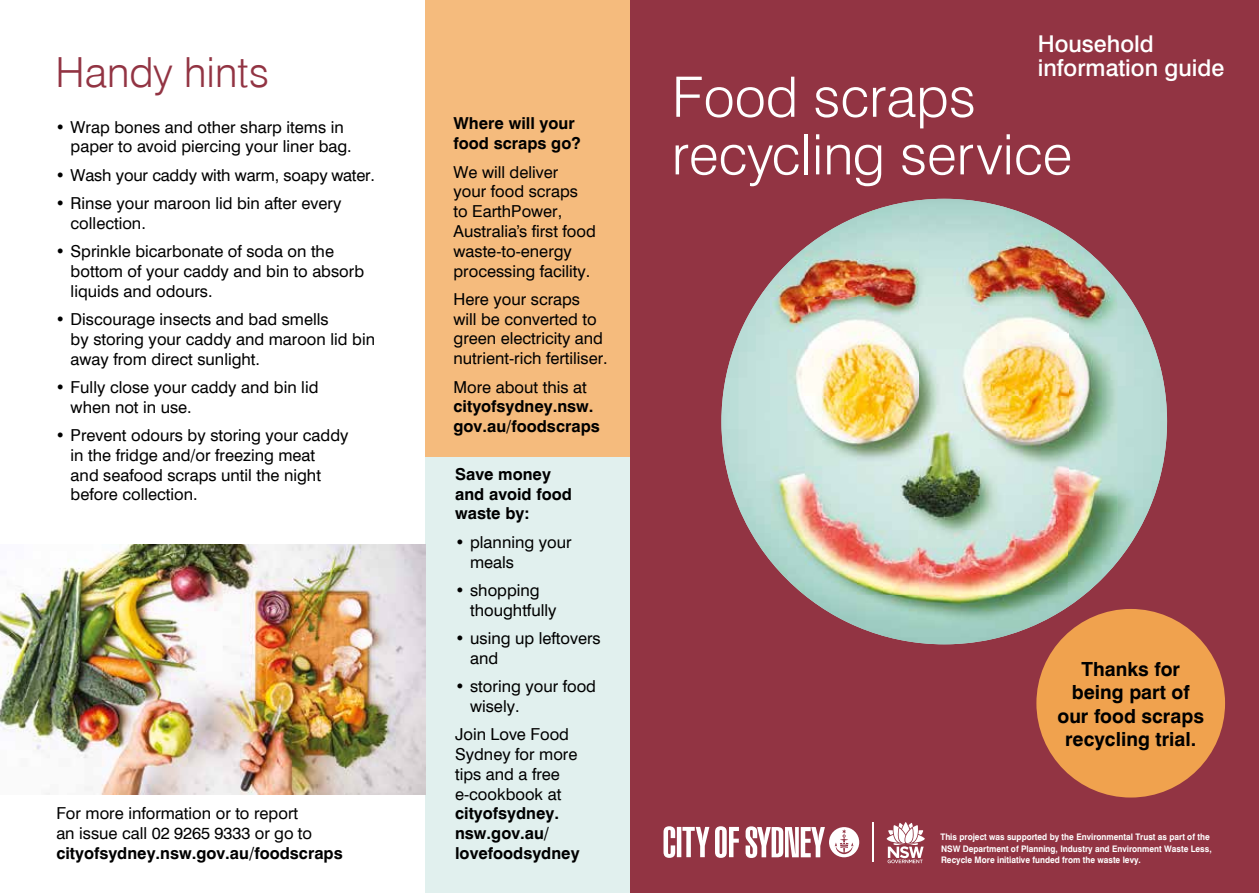
<style>
.page{position:relative;width:1259px;height:893px;background:#fff}
.page>*{position:absolute;margin:0;border:0;box-sizing:border-box;transform-origin:0 0}
.t1{font:300 55.8px/57.6px "Swiss 721 BT";color:#fff}
.t2{font:300 41.55px "Swiss 721 BT";color:#923443}
.t3{font:500 23.1px "Swiss 721 BT";color:#fff}
.t4{font:700 19.5px/23.4px "Swiss 721 BT";color:#000;text-align:center}
.t5{font:16.5px/19.8px "Swiss 721 BT";color:#000}
.t6{font:700 16.5px/19.8px "Swiss 721 BT";color:#000}
.t7{font:700 9px/11.4px "Swiss 721 BT";color:#fff;scale:.92 1}
</style>
<div class="page">
<div style="left:629px;top:0;width:630px;height:893px;background:#923443"></div>
<div style="left:425px;top:0;width:204px;height:457px;background:#f5bb7d"></div>
<div style="left:425px;top:457px;width:204px;height:436px;background:#e1f0ee"></div>
<svg style="left:745px;top:826px;width:114px;height:32px"></svg>
<hr style="left:872px;top:822px;width:1px;height:40px;background:#fff">
<img style="left:0;top:544px;width:425px;height:250px">
<img style="left:771px;top:199px;width:297px;height:396px">
<img style="left:1068px;top:236px;width:49px;height:371px">
<img style="left:721px;top:281px;width:50px;height:264px">
<img style="left:1117px;top:281px;width:50px;height:264px">
<img style="left:759px;top:545px;width:12px;height:17px">
<img style="left:1117px;top:545px;width:12px;height:17px">
<img style="left:804px;top:595px;width:264px;height:49px">
<div style="left:1036px;top:609px;width:189px;height:188px;background:#f0a24e;border-radius:50%"></div>
<svg style="left:663px;top:826px;width:46px;height:32px"></svg>
<svg style="left:715px;top:826px;width:24px;height:32px"></svg>
<svg style="left:886px;top:822px;width:38px;height:41px"></svg>
<h1 class="t2" style="left:56px;top:47px;width:215px">Handy hints</h1>
<p class="t5" style="left:71px;top:117px;width:283px;text-indent:-15px">• Wrap bones and other sharp items in paper to avoid piercing your liner bag.</p>
<p class="t5" style="left:56px;top:165px;width:321px">• Wash your caddy with warm, soapy water.</p>
<p class="t5" style="left:71px;top:193px;width:272px;text-indent:-15px">• Rinse your maroon lid bin after every collection.</p>
<p class="t5" style="left:71px;top:241px;width:295px;text-indent:-15px">• Sprinkle bicarbonate of soda on the bottom of your caddy and bin to absorb liquids and odours.</p>
<p class="t5" style="left:71px;top:309px;width:306px;text-indent:-15px">• Discourage insects and bad smells<br>by storing your caddy and maroon lid bin away from direct sunlight.</p>
<p class="t5" style="left:71px;top:377px;width:249px;text-indent:-15px">• Fully close your caddy and bin lid when not in use.</p>
<p class="t5" style="left:71px;top:425px;width:279px;text-indent:-15px">• Prevent odours by storing your caddy in the fridge and/or freezing meat<br>and seafood scraps until the night before collection.</p>
<p class="t5" style="left:56px;top:803px;width:257px">For more information or to report an issue call 02 9265 9333 or go to</p>
<p class="t6" style="left:56px;top:843px;width:288px">cityofsydney.nsw.gov.au/foodscraps</p>
<p class="t6" style="left:453px;top:114px;width:129px">Where will your food scraps go?</p>
<p class="t5" style="left:453px;top:162px;width:126px">We will deliver your food scraps to EarthPower,</p>
<p class="t5" style="left:453px;top:221px;width:144px">Australia’s first food</p>
<p class="t5" style="left:453px;top:241px;width:138px">waste-to-energy processing facility.</p>
<p class="t5" style="left:453px;top:289px;width:156px">Here your scraps<br>will be converted to green electricity and nutrient-rich fertiliser.</p>
<p class="t5" style="left:453px;top:377px;width:135px">More about this at</p>
<p class="t6" style="left:453px;top:396px;width:148px">cityofsydney.nsw. gov.au/foodscraps</p>
<p class="t6" style="left:455px;top:464px;width:97px">Save money</p>
<p class="t6" style="left:455px;top:484px;width:118px">and avoid food waste by:</p>
<p class="t5" style="left:470px;top:532px;width:103px;text-indent:-15px">• planning your meals</p>
<p class="t5" style="left:470px;top:580px;width:88px;text-indent:-15px">• shopping thoughtfully</p>
<p class="t5" style="left:470px;top:628px;width:132px;text-indent:-15px">• using up leftovers and</p>
<p class="t5" style="left:470px;top:676px;width:127px;text-indent:-15px">• storing your food wisely.</p>
<p class="t5" style="left:455px;top:724px;width:124px">Join Love Food<br>Sydney for more tips and a free e-cookbook at</p>
<p class="t6" style="left:455px;top:803px;width:126px">cityofsydney. nsw.gov.au/ lovefoodsydney</p>
<p class="t3" style="left:1037px;top:29px;width:117px">Household</p>
<p class="t3" style="left:1037px;top:54px;width:188px">information guide</p>
<p class="t1" style="left:672px;top:68px;width:402px">Food scraps recycling service</p>
<p class="t4" style="left:1057px;top:657px;width:148px">Thanks for being part of our food scraps recycling trial.</p>
<p class="t7" style="left:940px;top:831px;width:296px">This project was supported by the Environmental Trust as part of the<br>NSW Department of Planning, Industry and Environment Waste Less,<br>Recycle More initiative funded from the waste levy.</p>
</div>
